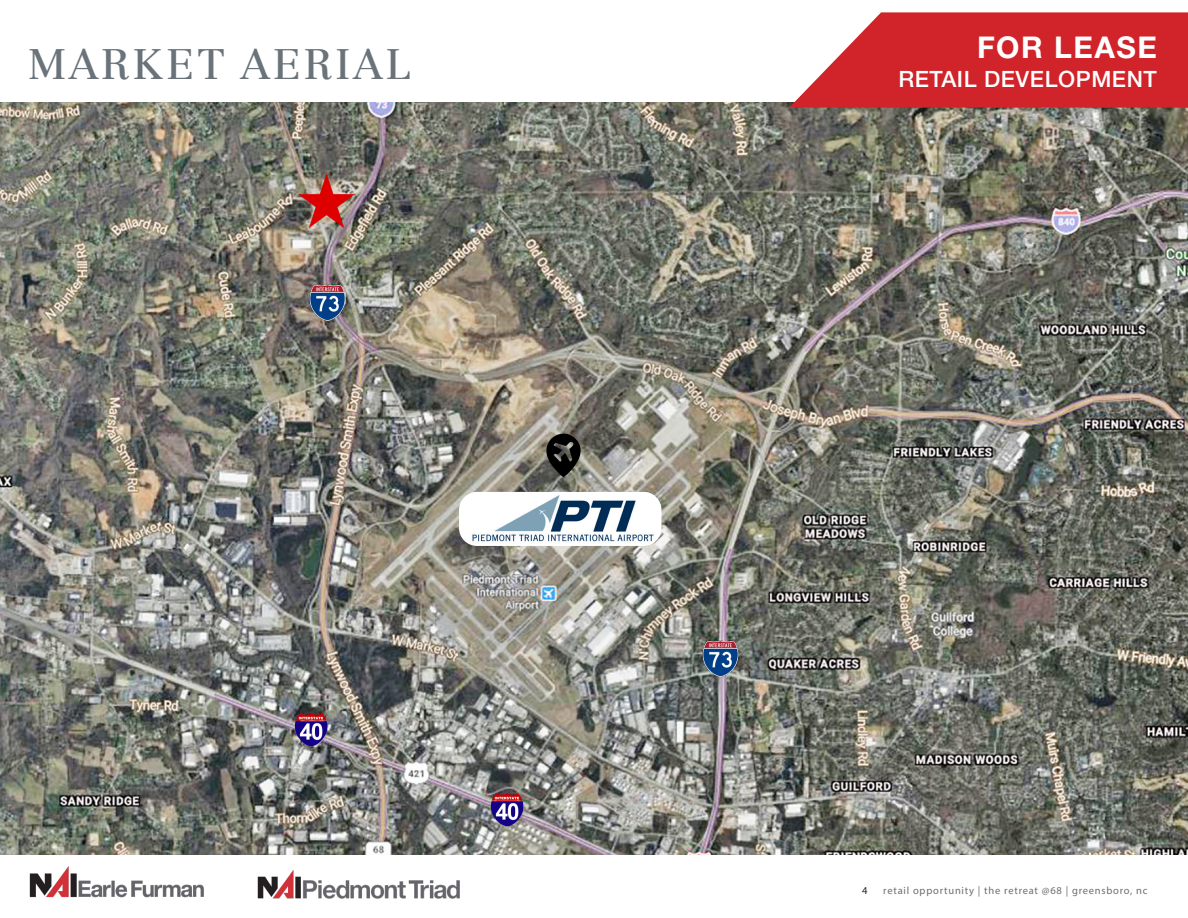
<style>
.page{position:relative;width:1188px;height:918px;background:#fff}
.page>*{position:absolute;margin:0;border:0;box-sizing:border-box;transform-origin:0 0}
.t1{font:42px "Centennial LT Std";letter-spacing:.07em;color:#697379}
.t2{font:700 30px "Helvetica Neue LT Std";letter-spacing:.05em;color:#fff}
.t3{font:500 22.5px "Helvetica Neue LT Std";letter-spacing:.025em;color:#fff}
.t4{font:10.5px "Myriad Pro";letter-spacing:.075em;color:#6c6d70}
.t5{font:10.5px "Myriad Pro";color:#231f20}
</style>
<div class="page">
<img style="left:29px;top:866px;width:175px;height:32px">
<img style="left:257px;top:870px;width:203px;height:29px">
<img style="left:0;top:103px;width:1188px;height:752px">
<svg style="left:789px;top:12px;width:399px;height:96px;background:#d63d43"></svg>
<img style="left:298px;top:174px;width:57px;height:54px">
<div style="left:459px;top:492px;width:203px;height:54px;background:#fff;border-radius:18px"></div>
<img style="left:471px;top:492px;width:184px;height:52px">
<img style="left:537px;top:429px;width:54px;height:54px">
<img style="left:295px;top:285px;width:64px;height:35px">
<img style="left:291px;top:712px;width:40px;height:36px">
<img style="left:688px;top:640px;width:65px;height:36px">
<img style="left:487px;top:792px;width:40px;height:36px">
<p class="t1" style="left:28px;top:40px;width:384px">MARKET AERIAL</p>
<p class="t2" style="left:977px;top:29px;width:181px">FOR LEASE</p>
<p class="t3" style="left:898px;top:65px;width:260px">RETAIL DEVELOPMENT</p>
<p class="t5" style="left:862px;top:884px;width:7px">4</p>
<p class="t4" style="left:883px;top:884px;width:266px">retail opportunity | the retreat @68 | greensboro, nc</p>
</div>
